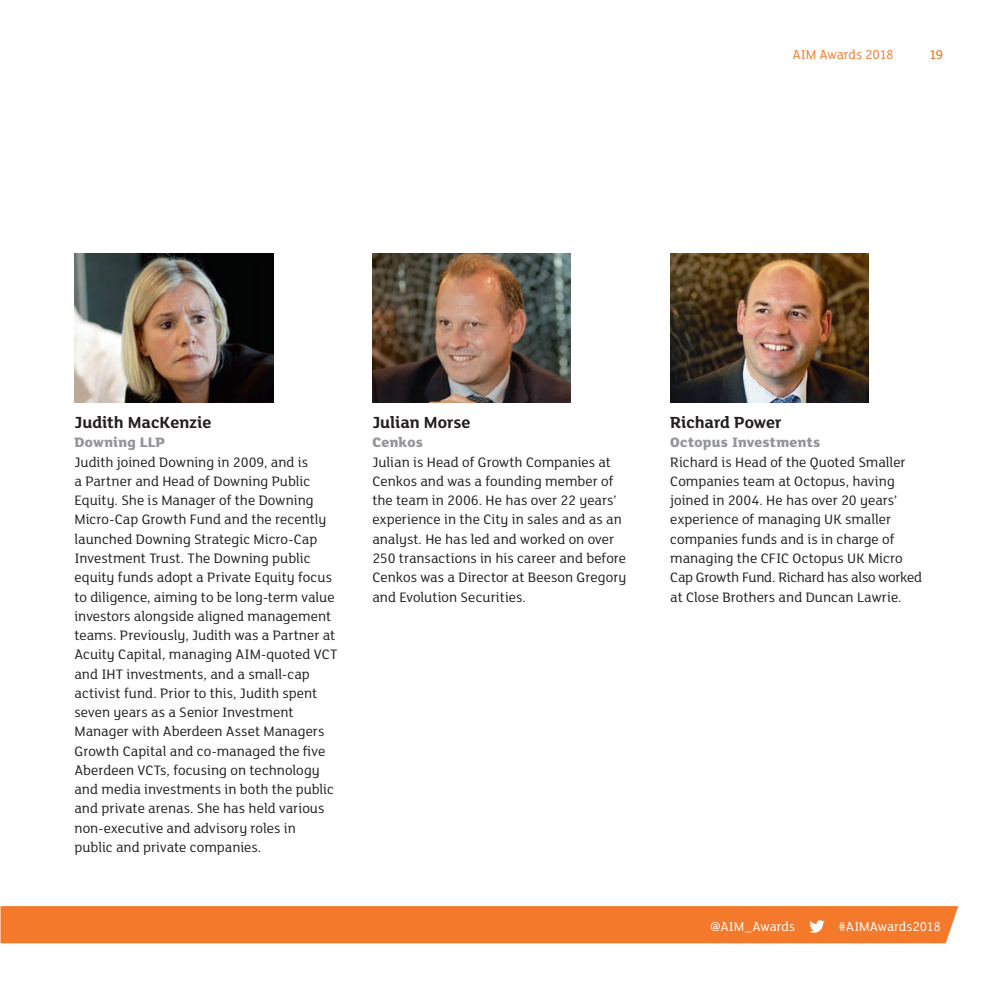
<style>
.page{position:relative;width:993px;height:993px;background:#fff}
.page>*{position:absolute;margin:0;border:0;box-sizing:border-box;transform-origin:0 0}
.t1{font:700 17.5px "FS Lola";letter-spacing:-.005em;color:#231f20}
.t2{font:14.88px/19.2px "FS Lola";color:#231f20}
.t3{font:800 14.88px "FS Lola";letter-spacing:.015em;color:#939598}
.t4{font:14px "FS Lola";letter-spacing:-.005em;color:#fff}
.t5{font:14px "FS Lola";letter-spacing:-.005em;color:#f4792a}
.t6{font:500 14px "FS Lola";color:#f4792a}
</style>
<div class="page">
<img style="left:372px;top:253px;width:198px;height:149px">
<img style="left:74px;top:253px;width:199px;height:149px">
<img style="left:670px;top:253px;width:198px;height:149px">
<div style="left:0;top:906px;width:957px;height:37px;background:#f4792a"></div>
<p class="t5" style="left:792px;top:45px;width:103px">AIM Awards 2018</p>
<p class="t6" style="left:928px;top:45px;width:16px">19</p>
<p class="t1" style="left:74px;top:410px;width:138px">Judith MacKenzie</p>
<p class="t3" style="left:74px;top:432px;width:92px">Downing LLP</p>
<p class="t2" style="left:74px;top:451px;width:264px">Judith joined Downing in 2009, and is<br>a Partner and Head of Downing Public Equity. She is Manager of the Downing Micro-Cap Growth Fund and the recently launched Downing Strategic Micro-Cap Investment Trust. The Downing public equity funds adopt a Private Equity focus to diligence, aiming to be long-term value investors alongside aligned management teams. Previously, Judith was a Partner at Acuity Capital, managing AIM-quoted VCT and IHT investments, and a small-cap activist fund. Prior to this, Judith spent seven years as a Senior Investment Manager with Aberdeen Asset Managers Growth Capital and co-managed the five Aberdeen VCTs, focusing on technology and media investments in both the public and private arenas. She has held various non-executive and advisory roles in public and private companies.</p>
<p class="t1" style="left:372px;top:410px;width:100px">Julian Morse</p>
<p class="t3" style="left:372px;top:432px;width:52px">Cenkos</p>
<p class="t2" style="left:372px;top:451px;width:255px">Julian is Head of Growth Companies at Cenkos and was a founding member of the team in 2006. He has over 22 years’ experience in the City in sales and as an analyst. He has led and worked on over 250 transactions in his career and before Cenkos was a Director at Beeson Gregory and Evolution Securities.</p>
<p class="t1" style="left:670px;top:410px;width:113px">Richard Power</p>
<p class="t3" style="left:670px;top:432px;width:151px">Octopus Investments</p>
<p class="t2" style="left:670px;top:451px;width:253px">Richard is Head of the Quoted Smaller Companies team at Octopus, having joined in 2004. He has over 20 years’ experience of managing UK smaller companies funds and is in charge of managing the CFIC Octopus UK Micro Cap Growth Fund. Richard has also worked at Close Brothers and Duncan Lawrie.</p>
<p class="t4" style="left:709px;top:916px;width:87px">@AIM_Awards</p>
<p class="t4" style="left:838px;top:916px;width:104px">#AIMAwards2018</p>
</div>
